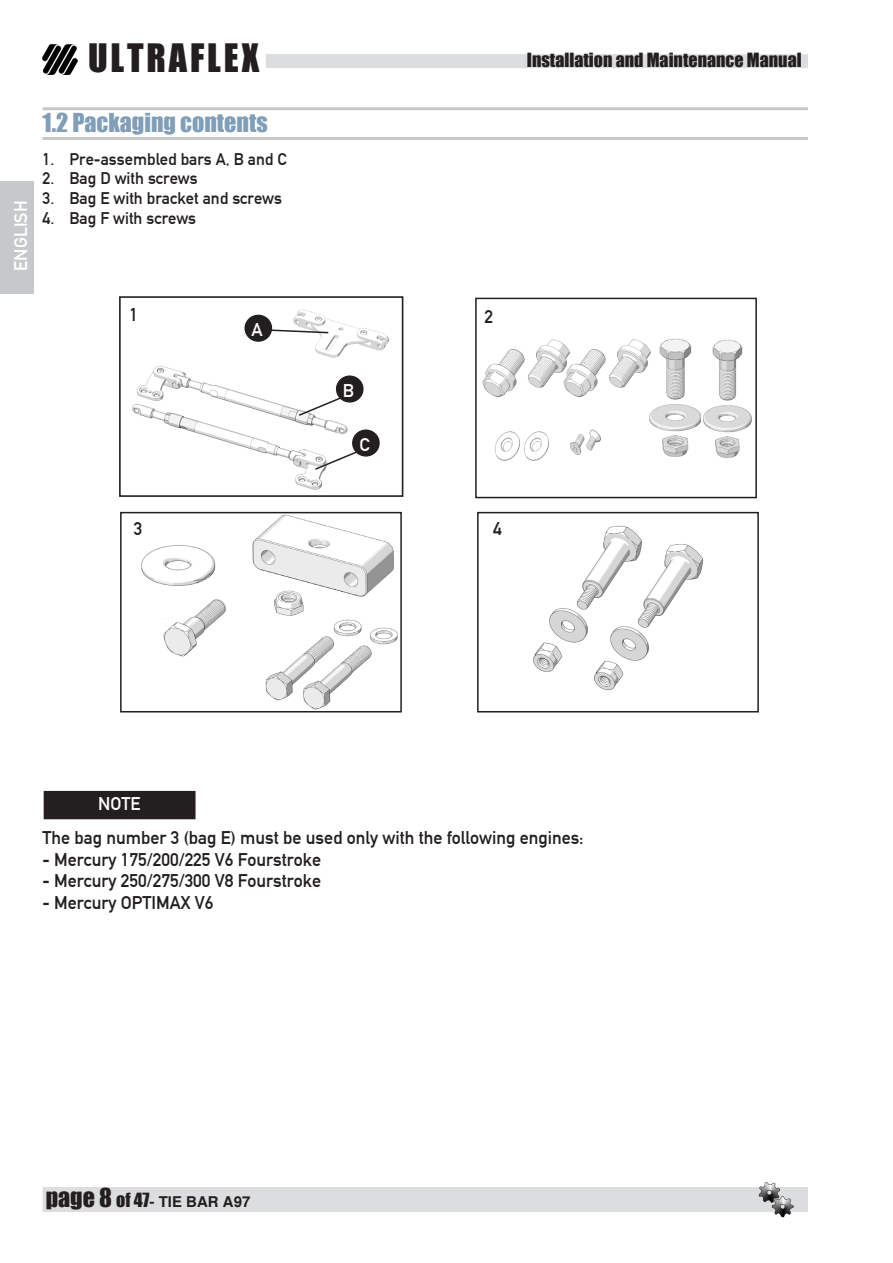
<style>
.page{position:relative;width:893px;height:1263px;background:#fff}
.page>*{position:absolute;margin:0;border:0;box-sizing:border-box;transform-origin:0 0}
.t1{font:36px "Impact";letter-spacing:.08em;color:#231f20}
.Corpo_testo{font:24px "Impact";color:#809eb8}
.t2{font:18px "DIN Mittelschrift";color:#231f20}
.t3{font:18px "Impact";color:#231f20}
.biocom_testo{font:18px "DIN Mittelschrift";color:#fff}
.t4{font:16.5px "DIN Mittelschrift";color:#231f20}
.t5{font:700 15px "Helvetica";color:#231f20}
.s1{font-family:"Impact";font-weight:400;font-size:24px}
.s2{font-family:"Impact";font-weight:400;font-size:18px}
</style>
<div class="page">
<img style="left:43px;top:45px;width:35px;height:29px">
<div style="left:266px;top:54px;width:542px;height:14px;background:#dcdddf"></div>
<div style="left:43px;top:1187px;width:765px;height:25px;background:#dcdddf"></div>
<div style="left:0;top:181px;width:34px;height:112px;background:#c7c8ca"></div>
<hr style="left:43px;top:107px;width:765px;height:3px;background:#c7c8ca">
<hr style="left:43px;top:137px;width:765px;height:3px;background:#c7c8ca">
<div style="left:44px;top:792px;width:151px;height:26px;background:#231f20"></div>
<div style="left:44px;top:791px;width:152px;height:28px;border:2px solid #231f20"></div>
<img style="left:758px;top:1182px;width:36px;height:35px">
<img style="left:533px;top:525px;width:171px;height:166px">
<div style="left:477px;top:512px;width:282px;height:200px;border:2px solid #231f20"></div>
<img style="left:494px;top:429px;width:107px;height:32px">
<div style="left:475px;top:298px;width:282px;height:200px;border:2px solid #231f20"></div>
<img style="left:649px;top:338px;width:52px;height:119px">
<img style="left:703px;top:339px;width:49px;height:119px">
<img style="left:483px;top:338px;width:169px;height:63px">
<img style="left:293px;top:309px;width:96px;height:48px">
<img style="left:132px;top:366px;width:216px;height:124px">
<div style="left:119px;top:296px;width:284px;height:201px;border:2px solid #231f20"></div>
<img style="left:141px;top:515px;width:257px;height:194px">
<div style="left:120px;top:512px;width:282px;height:200px;border:2px solid #231f20"></div>
<svg style="left:271px;top:328px;width:59px;height:6px"></svg>
<div style="left:245px;top:315px;width:26px;height:26px;background:#231f20;border-radius:50%"></div>
<div style="left:244px;top:315px;width:28px;height:27px;border:1px solid #231f20;border-radius:50%"></div>
<svg style="left:297px;top:390px;width:60px;height:27px"></svg>
<svg style="left:313px;top:444px;width:60px;height:27px"></svg>
<div style="left:337px;top:376px;width:26px;height:26px;background:#231f20;border-radius:50%"></div>
<div style="left:336px;top:375px;width:28px;height:28px;border:1px solid #231f20;border-radius:50%"></div>
<div style="left:353px;top:430px;width:26px;height:26px;background:#231f20;border-radius:50%"></div>
<div style="left:352px;top:429px;width:28px;height:28px;border:1px solid #231f20;border-radius:50%"></div>
<h1 class="t1" style="left:88px;top:30px;width:173px">ULTRAFLEX</h1>
<p class="t3" style="left:527px;top:46px;width:276px">Installation and Maintenance Manual</p>
<p class="biocom_testo" style="left:10px;top:271px;width:71px;rotate:-90deg">ENGLISH</p>
<p class="Corpo_testo" style="left:43px;top:104px;width:227px">1.2 Packaging contents</p>
<p class="t4" style="left:43px;top:149px;width:246px">1. Pre-assembled bars A, B and C</p>
<p class="t4" style="left:43px;top:169px;width:157px">2. Bag D with screws</p>
<p class="t4" style="left:43px;top:189px;width:241px">3. Bag E with bracket and screws</p>
<p class="t4" style="left:43px;top:209px;width:155px">4. Bag F with screws</p>
<p class="t2" style="left:129px;top:304px;width:10px">1</p>
<p class="t2" style="left:485px;top:306px;width:10px">2</p>
<p class="biocom_testo" style="left:252px;top:319px;width:13px">A</p>
<p class="biocom_testo" style="left:343px;top:380px;width:13px">B</p>
<p class="biocom_testo" style="left:360px;top:434px;width:12px">C</p>
<p class="t2" style="left:134px;top:518px;width:10px">3</p>
<p class="t2" style="left:493px;top:518px;width:10px">4</p>
<p class="biocom_testo" style="left:98px;top:793px;width:44px">NOTE</p>
<p class="t2" style="left:43px;top:827px;width:543px">The bag number 3 (bag E) must be used only with the following engines:</p>
<p class="t2" style="left:43px;top:849px;width:280px">- Mercury 175/200/225 V6 Fourstroke</p>
<p class="t2" style="left:43px;top:870px;width:280px">- Mercury 250/275/300 V8 Fourstroke</p>
<p class="t2" style="left:43px;top:892px;width:172px">- Mercury OPTIMAX V6</p>
<p class="t5" style="left:46px;top:1192px;width:206px"><span class="s1">page 8</span> <span class="s2">of 47</span>- TIE BAR A97</p>
</div>
